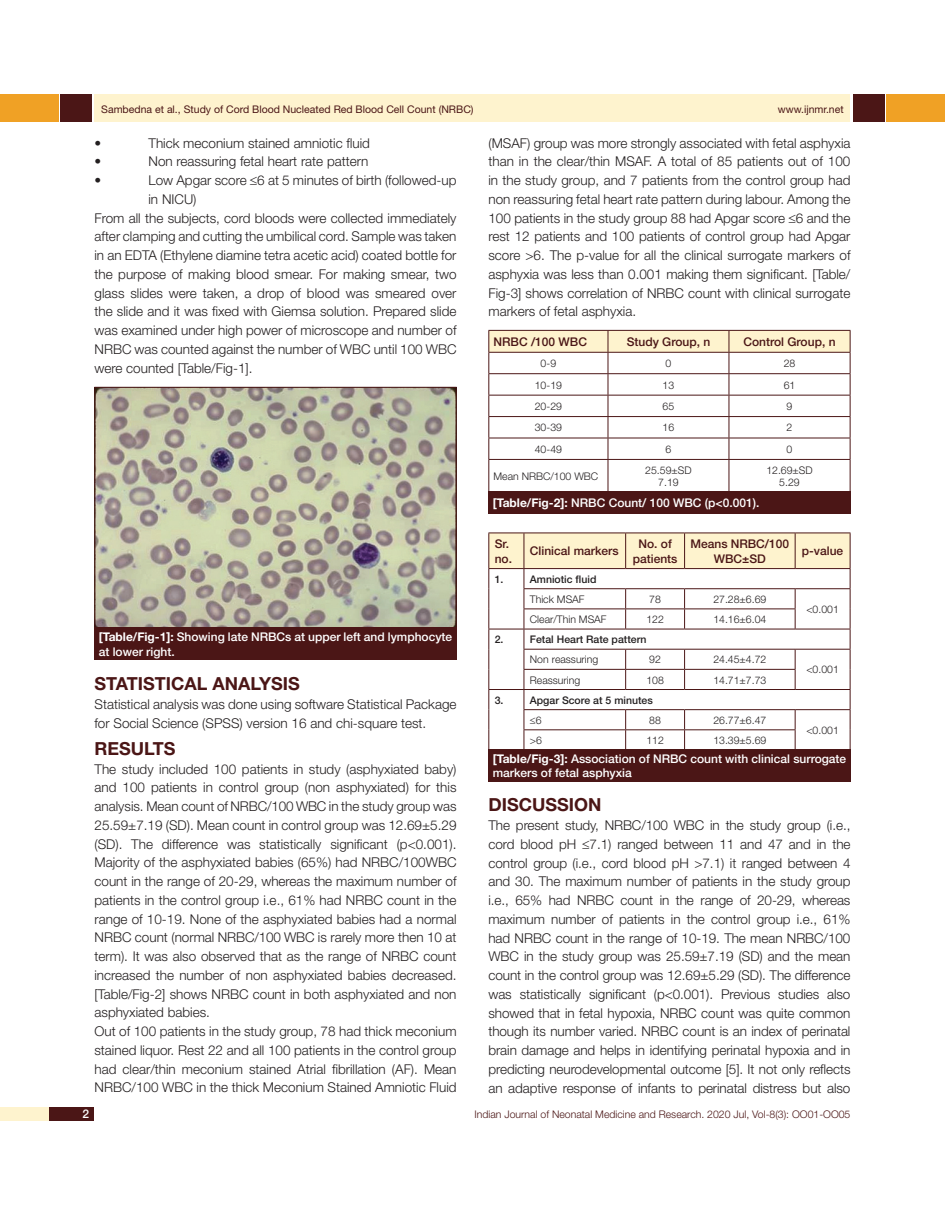
<style>
.page{position:relative;width:945px;height:1215px;background:#fff}
.page>*{position:absolute;margin:0;border:0;box-sizing:border-box;transform-origin:0 0}
.Heading{font:700 18px "Helvetica Neue";color:#4b1616}
.Body_text{font:300 13.5px/18.8px "Helvetica Neue";color:#231f20;text-align:justify}
.Table_head{font:500 12px/14.4px "Helvetica Neue";color:#fff}
.Table_head-2{font:500 12px/14.4px "Helvetica Neue";color:#4b1616;text-align:center}
.tb_txt{font:300 10.5px "Helvetica Neue";color:#231f20}
.t1{font:10.5px "Helvetica Neue";color:#4b1616}
.t2{font:300 10.5px "Helvetica Neue";color:#4b1616}
.tb_txt-2{font:500 10.5px "Helvetica Neue";color:#231f20}
.s1{font-weight:700}
</style>
<div class="page">
<div style="left:0;top:94px;width:58px;height:28px;background:#f0a125"></div>
<div style="left:61px;top:94px;width:31px;height:28px;background:#4b1616"></div>
<div style="left:887px;top:94px;width:58px;height:28px;background:#f0a125"></div>
<div style="left:853px;top:94px;width:31px;height:28px;background:#4b1616"></div>
<div style="left:94px;top:94px;width:756px;height:28px;background:#fef3ce"></div>
<div style="left:0;top:1107px;width:51px;height:13px;background:#fef3ce"></div>
<div style="left:50px;top:1107px;width:44px;height:13px;background:#4b1616"></div>
<img style="left:96px;top:389px;width:359px;height:238px">
<div style="left:94px;top:387px;width:363px;height:242px;border:1px solid #4b1616"></div>
<div style="left:94px;top:628px;width:363px;height:32px;background:#4b1616"></div>
<svg style="left:488px;top:330px;width:363px;height:129px"></svg>
<hr style="left:488px;top:459px;width:120px;height:1px;background:#4b1616">
<hr style="left:488px;top:460px;width:1px;height:32px;background:#4b1616">
<hr style="left:608px;top:459px;width:121px;height:1px;background:#4b1616">
<hr style="left:608px;top:460px;width:1px;height:32px;background:#4b1616">
<hr style="left:729px;top:459px;width:121px;height:1px;background:#4b1616">
<hr style="left:729px;top:460px;width:1px;height:32px;background:#4b1616">
<hr style="left:850px;top:460px;width:1px;height:32px;background:#4b1616">
<div style="left:488px;top:491px;width:362px;height:22px;background:#4b1616"></div>
<svg style="left:488px;top:533px;width:363px;height:217px"></svg>
<div style="left:488px;top:749px;width:362px;height:32px;background:#4b1616"></div>
<p class="t1" style="left:101px;top:103px;width:374px">Sambedna et al., Study of Cord Blood Nucleated Red Blood Cell Count (NRBC)</p>
<p class="t1" style="left:778px;top:103px;width:67px">www.ijnmr.net</p>
<p class="Body_text" style="left:94px;top:133px;width:8px">•</p>
<p class="Body_text" style="left:148px;top:133px;width:223px">Thick meconium stained amniotic fluid</p>
<p class="Body_text" style="left:94px;top:152px;width:8px">•</p>
<p class="Body_text" style="left:148px;top:152px;width:222px">Non reassuring fetal heart rate pattern</p>
<p class="Body_text" style="left:94px;top:171px;width:8px">•</p>
<p class="Body_text" style="left:148px;top:171px;width:310px">Low Apgar score ≤6 at 5 minutes of birth (followed-up in NICU)</p>
<p class="Body_text" style="left:94px;top:208px;width:364px">From all the subjects, cord bloods were collected immediately after clamping and cutting the umbilical cord. Sample was taken in an EDTA (Ethylene diamine tetra acetic acid) coated bottle for the purpose of making blood smear. For making smear, two glass slides were taken, a drop of blood was smeared over the slide and it was fixed with Giemsa solution. Prepared slide was examined under high power of microscope and number of NRBC was counted against the number of WBC until 100 WBC were counted [Table/Fig-1].</p>
<p class="Table_head" style="left:99px;top:630px;width:355px"><span class="s1">[Table/Fig-1]:</span> Showing late NRBCs at upper left and lymphocyte at lower right.</p>
<p class="Heading" style="left:94px;top:673px;width:207px">STATISTICAL ANALYSIS</p>
<p class="Body_text" style="left:94px;top:694px;width:364px">Statistical analysis was done using software Statistical Package for Social Science (SPSS) version 16 and chi-square test.</p>
<p class="Heading" style="left:94px;top:737px;width:83px">RESULTS</p>
<p class="Body_text" style="left:94px;top:759px;width:364px">The study included 100 patients in study (asphyxiated baby) and 100 patients in control group (non asphyxiated) for this analysis. Mean count of NRBC/100 WBC in the study group was 25.59±7.19 (SD). Mean count in control group was 12.69±5.29 (SD). The difference was statistically significant (p&lt;0.001).<br>Majority of the asphyxiated babies (65%) had NRBC/100WBC count in the range of 20-29, whereas the maximum number of patients in the control group i.e., 61% had NRBC count in the range of 10-19. None of the asphyxiated babies had a normal NRBC count (normal NRBC/100 WBC is rarely more then 10 at term). It was also observed that as the range of NRBC count increased the number of non asphyxiated babies decreased. [Table/Fig-2] shows NRBC count in both asphyxiated and non asphyxiated babies.</p>
<p class="Body_text" style="left:94px;top:1022px;width:364px">Out of 100 patients in the study group, 78 had thick meconium stained liquor. Rest 22 and all 100 patients in the control group had clear/thin meconium stained Atrial fibrillation (AF). Mean NRBC/100 WBC in the thick Meconium Stained Amniotic Fluid</p>
<p class="Body_text" style="left:488px;top:133px;width:364px">(MSAF) group was more strongly associated with fetal asphyxia than in the clear/thin MSAF. A total of 85 patients out of 100 in the study group, and 7 patients from the control group had non reassuring fetal heart rate pattern during labour. Among the 100 patients in the study group 88 had Apgar score ≤6 and the rest 12 patients and 100 patients of control group had Apgar score &gt;6. The p-value for all the clinical surrogate markers of asphyxia was less than 0.001 making them significant. [Table/ Fig-3] shows correlation of NRBC count with clinical surrogate markers of fetal asphyxia.</p>
<p class="Table_head-2" style="left:493px;top:334px;width:95px">NRBC /100 WBC</p>
<p class="Table_head-2" style="left:627px;top:334px;width:85px">Study Group, n</p>
<p class="Table_head-2" style="left:744px;top:334px;width:94px">Control Group, n</p>
<p class="tb_txt" style="left:541px;top:357px;width:17px">0-9</p>
<p class="tb_txt" style="left:666px;top:357px;width:7px">0</p>
<p class="tb_txt" style="left:784px;top:357px;width:13px">28</p>
<p class="tb_txt" style="left:535px;top:378px;width:29px">10-19</p>
<p class="tb_txt" style="left:663px;top:378px;width:13px">13</p>
<p class="tb_txt" style="left:784px;top:378px;width:13px">61</p>
<p class="tb_txt" style="left:535px;top:400px;width:29px">20-29</p>
<p class="tb_txt" style="left:663px;top:400px;width:13px">65</p>
<p class="tb_txt" style="left:787px;top:400px;width:7px">9</p>
<p class="tb_txt" style="left:535px;top:421px;width:29px">30-39</p>
<p class="tb_txt" style="left:663px;top:421px;width:13px">16</p>
<p class="tb_txt" style="left:787px;top:421px;width:7px">2</p>
<p class="tb_txt" style="left:535px;top:443px;width:29px">40-49</p>
<p class="tb_txt" style="left:666px;top:443px;width:7px">6</p>
<p class="tb_txt" style="left:787px;top:443px;width:7px">0</p>
<p class="tb_txt" style="left:493px;top:470px;width:106px">Mean NRBC/100 WBC</p>
<p class="tb_txt" style="left:645px;top:463px;width:48px">25.59±SD</p>
<p class="tb_txt" style="left:658px;top:476px;width:22px">7.19</p>
<p class="tb_txt" style="left:766px;top:463px;width:48px">12.69±SD</p>
<p class="tb_txt" style="left:779px;top:476px;width:22px">5.29</p>
<p class="Table_head" style="left:493px;top:495px;width:268px"><span class="s1">[Table/Fig-2]:</span> NRBC Count/ 100 WBC (p&lt;0.001).</p>
<p class="Table_head-2" style="left:495px;top:537px;width:19px;text-align:left">Sr. no.</p>
<p class="Table_head-2" style="left:530px;top:544px;width:90px">Clinical markers</p>
<p class="Table_head-2" style="left:633px;top:537px;width:46px">No. of patients</p>
<p class="Table_head-2" style="left:691px;top:537px;width:100px">Means NRBC/100<br>WBC±SD</p>
<p class="Table_head-2" style="left:802px;top:544px;width:43px">p-value</p>
<p class="tb_txt-2" style="left:495px;top:573px;width:10px">1.</p>
<p class="tb_txt-2" style="left:530px;top:573px;width:68px">Amniotic fluid</p>
<p class="tb_txt" style="left:530px;top:593px;width:56px">Thick MSAF</p>
<p class="tb_txt" style="left:649px;top:593px;width:13px">78</p>
<p class="tb_txt" style="left:713px;top:593px;width:55px">27.28±6.69</p>
<p class="tb_txt" style="left:806px;top:603px;width:34px">&lt;0.001</p>
<p class="tb_txt" style="left:530px;top:613px;width:78px">Clear/Thin MSAF</p>
<p class="tb_txt" style="left:646px;top:613px;width:19px">122</p>
<p class="tb_txt" style="left:713px;top:613px;width:55px">14.16±6.04</p>
<p class="tb_txt-2" style="left:495px;top:633px;width:10px">2.</p>
<p class="tb_txt-2" style="left:530px;top:633px;width:118px">Fetal Heart Rate pattern</p>
<p class="tb_txt" style="left:530px;top:653px;width:70px">Non reassuring</p>
<p class="tb_txt" style="left:649px;top:653px;width:13px">92</p>
<p class="tb_txt" style="left:713px;top:653px;width:55px">24.45±4.72</p>
<p class="tb_txt" style="left:806px;top:663px;width:34px">&lt;0.001</p>
<p class="tb_txt" style="left:530px;top:673px;width:52px">Reassuring</p>
<p class="tb_txt" style="left:646px;top:673px;width:19px">108</p>
<p class="tb_txt" style="left:713px;top:673px;width:55px">14.71±7.73</p>
<p class="tb_txt-2" style="left:495px;top:694px;width:10px">3.</p>
<p class="tb_txt-2" style="left:530px;top:694px;width:124px">Apgar Score at 5 minutes</p>
<p class="tb_txt" style="left:530px;top:714px;width:13px">≤6</p>
<p class="tb_txt" style="left:649px;top:714px;width:13px">88</p>
<p class="tb_txt" style="left:713px;top:714px;width:55px">26.77±6.47</p>
<p class="tb_txt" style="left:806px;top:724px;width:34px">&lt;0.001</p>
<p class="tb_txt" style="left:530px;top:734px;width:14px">&gt;6</p>
<p class="tb_txt" style="left:646px;top:734px;width:19px">112</p>
<p class="tb_txt" style="left:713px;top:734px;width:55px">13.39±5.69</p>
<p class="Table_head" style="left:493px;top:751px;width:355px"><span class="s1">[Table/Fig-3]:</span> Association of NRBC count with clinical surrogate markers of fetal asphyxia</p>
<p class="Heading" style="left:488px;top:794px;width:115px">DISCUSSION</p>
<p class="Body_text" style="left:488px;top:816px;width:364px">The present study, NRBC/100 WBC in the study group (i.e., cord blood pH ≤7.1) ranged between 11 and 47 and in the control group (i.e., cord blood pH &gt;7.1) it ranged between 4 and 30. The maximum number of patients in the study group i.e., 65% had NRBC count in the range of 20-29, whereas maximum number of patients in the control group i.e., 61% had NRBC count in the range of 10-19. The mean NRBC/100<br>WBC in the study group was 25.59±7.19 (SD) and the mean count in the control group was 12.69±5.29 (SD). The difference was statistically significant (p&lt;0.001). Previous studies also showed that in fetal hypoxia, NRBC count was quite common though its number varied. NRBC count is an index of perinatal brain damage and helps in identifying perinatal hypoxia and in predicting neurodevelopmental outcome [5]. It not only reflects an adaptive response of infants to perinatal distress but also</p>
<p class="Table_head" style="left:83px;top:1107px;width:8px">2</p>
<p class="t2" style="left:474px;top:1108px;width:378px">Indian Journal of Neonatal Medicine and Research. 2020 Jul, Vol-8(3): OO01-OO05</p>
</div>
